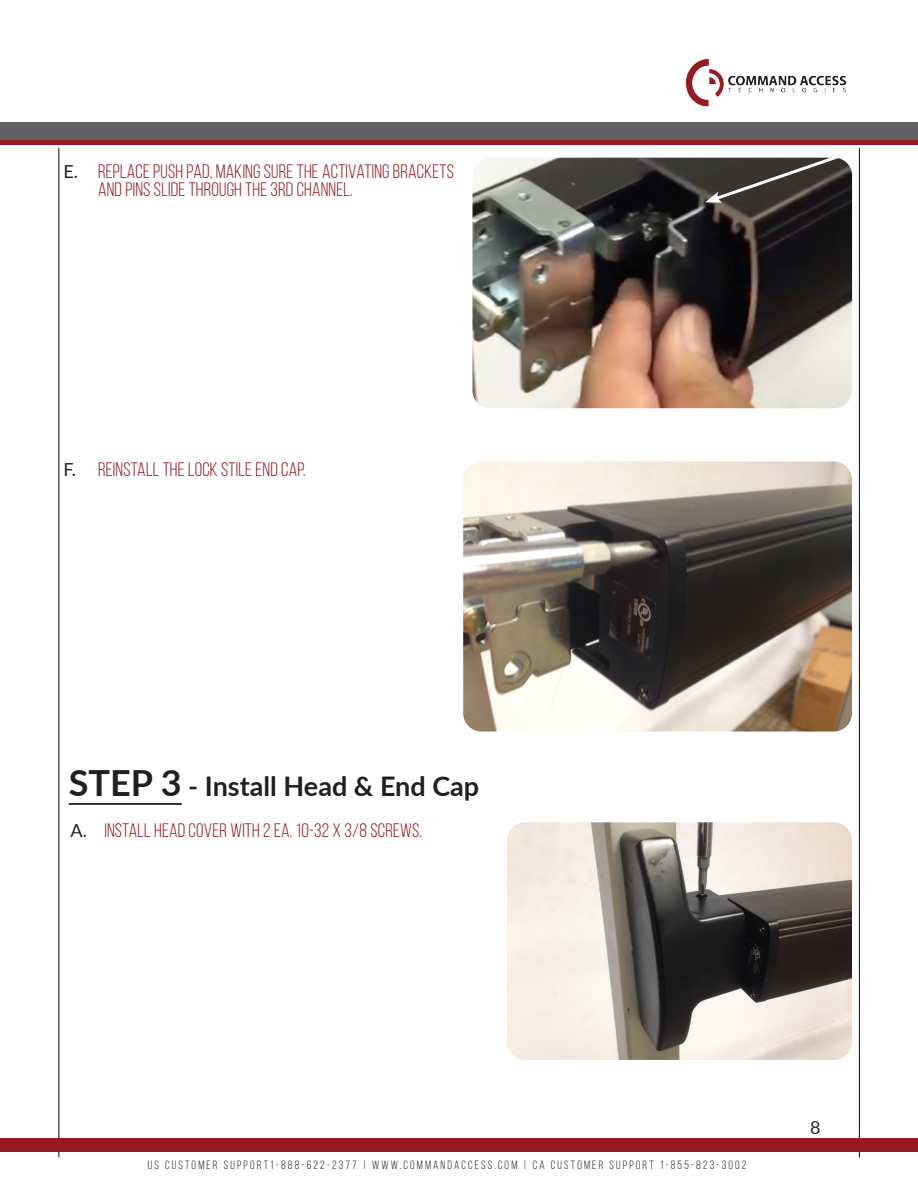
<style>
.page{position:relative;width:918px;height:1188px;background:#fff}
.page>*{position:absolute;margin:0;border:0;box-sizing:border-box;transform-origin:0 0}
.t1{font:700 27px "Lato";color:#231f20}
.t2{font:19.5px/18px "Bebas Neue";letter-spacing:.01em;color:#961a20}
.t3{font:18px "Lato";color:#231f20}
.t4{font:12px "Bebas Neue";letter-spacing:.18em;color:#231f20}
.s1{font-size:36px}
</style>
<div class="page">
<hr style="left:58px;top:148px;width:1px;height:1009px;background:#231f20">
<hr style="left:859px;top:148px;width:1px;height:1009px;background:#231f20">
<img style="left:463px;top:462px;width:389px;height:270px">
<img style="left:472px;top:158px;width:380px;height:250px">
<svg style="left:705px;top:157px;width:148px;height:46px;background:#494642"></svg>
<hr style="left:69px;top:803px;width:113px;height:2px;background:#231f20">
<img style="left:507px;top:822px;width:345px;height:238px">
<div style="left:0;top:1138px;width:918px;height:14px;background:#961a20"></div>
<img style="left:686px;top:59px;width:160px;height:48px">
<div style="left:0;top:123px;width:918px;height:17px;background:#626263"></div>
<div style="left:0;top:140px;width:918px;height:5px;background:#961a20"></div>
<p class="t3" style="left:63px;top:159px;width:16px">E.</p>
<p class="t2" style="left:98px;top:162px;width:357px">REPLACE PUSH PAD, MAKING SURE THE ACTIVATING BRACKETS<br>AND PINS SLIDE THROUGH THE 3RD CHANNEL.</p>
<p class="t3" style="left:63px;top:457px;width:14px">F.</p>
<p class="t2" style="left:98px;top:460px;width:209px">REINSTALL THE LOCK STILE END CAP.</p>
<p class="t1" style="left:69px;top:766px;width:412px"><span class="s1">STEP 3</span> - Install Head &amp; End Cap</p>
<p class="t3" style="left:71px;top:817px;width:18px">A.</p>
<p class="t2" style="left:104px;top:821px;width:319px">INSTALL HEAD COVER WITH 2 EA. 10-32 X 3/8 SCREWS.</p>
<p class="t4" style="left:148px;top:1158px;width:600px">US CUSTOMER SUPPORT1-888-622-2377 | WWW.COMMANDACCESS.COM | CA CUSTOMER SUPPORT 1-855-823-3002</p>
<p class="t3" style="left:810px;top:1115px;width:12px">8</p>
</div>
